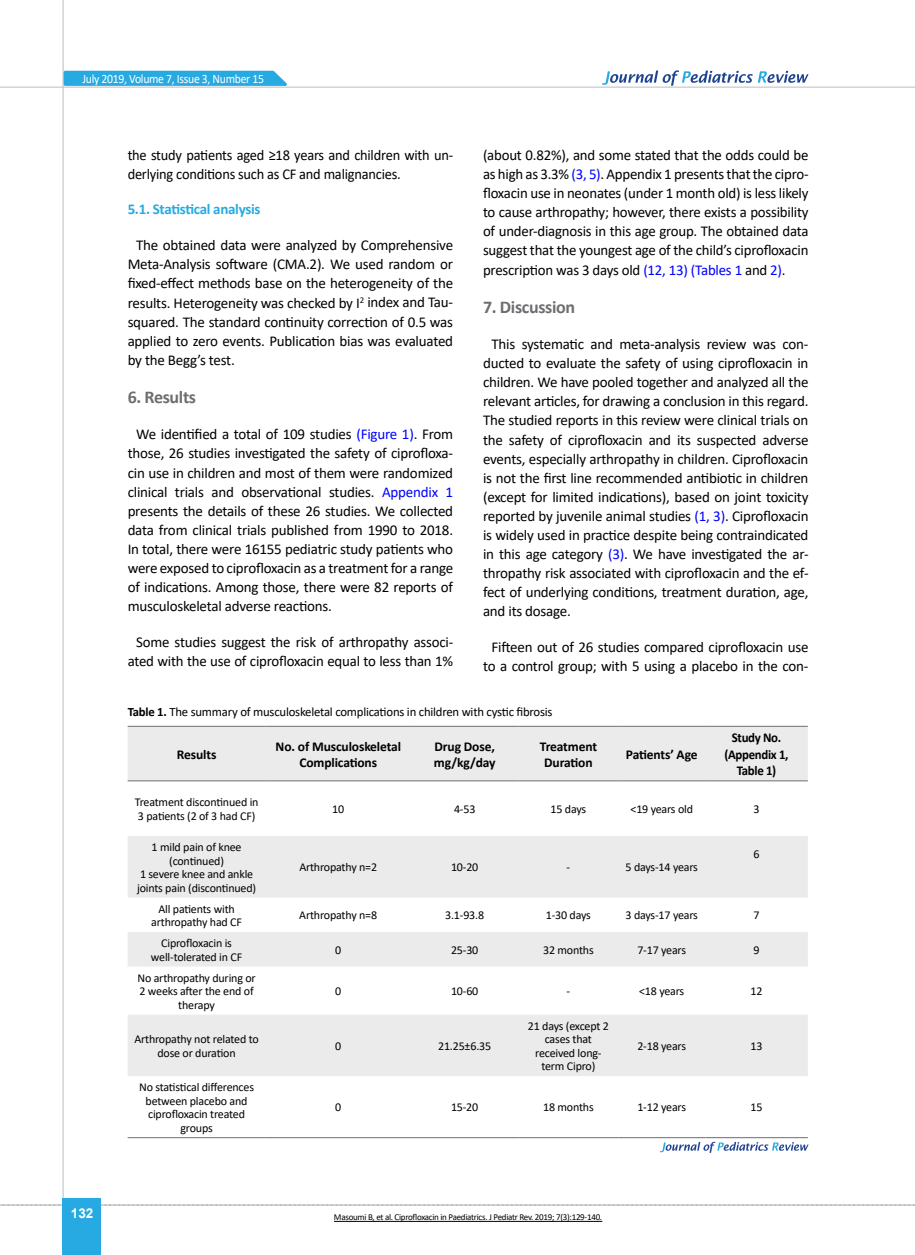
<style>
.page{position:relative;width:915px;height:1255px;background:#fff}
.page>*{position:absolute;margin:0;border:0;box-sizing:border-box;transform-origin:0 0}
.t1{font:700 18px "Calibri";letter-spacing:-.02em;color:#6d6e71}
.t2{font:15px/19px "Calibri";letter-spacing:-.015em;color:#000;text-align:justify}
.t3{font:15px/19px "Calibri";letter-spacing:-.015em;color:#000;scale:.96 1}
.t4{font:700 15px "Calibri";letter-spacing:-.02em;color:#27aae1}
.t5{font:700 13.5px/16.2px "Calibri";letter-spacing:-.01em;color:#000;text-align:center}
.t6{font:700 13.5px/16.2px "Calibri";letter-spacing:-.01em;color:#000;text-align:center;scale:.95 1}
.t7{font:700 13.5px "Arial";color:#fff}
.t8{font:12.75px "Calibri";letter-spacing:-.015em;color:#000}
.t9{font:12.75px "Calibri";letter-spacing:-.025em;color:#fff;scale:.92 1}
.t10{font:12px/13.5px "Calibri";letter-spacing:-.015em;color:#000;text-align:center}
.t11{font:9px "Calibri";letter-spacing:-.03em;color:#000}
.s1{color:#00f}
.s2{font-weight:700}
</style>
<div class="page">
<svg style="left:0;top:1204px;width:915px;height:1px"></svg>
<hr style="left:62px;top:0;width:2px;height:1254px;background:#c2c4c6">
<hr style="left:0;top:87px;width:914px;height:1px;background:#c2c4c6">
<div style="left:63px;top:1198px;width:38px;height:56px;background:#27aae1"></div>
<svg style="left:62px;top:69px;width:231px;height:18px;background:#51b9e5"></svg>
<svg style="left:602px;top:70px;width:206px;height:16px"></svg>
<svg style="left:128px;top:727px;width:679px;height:349px;fill:#ebebec"></svg>
<hr style="left:705px;top:726px;width:102px;height:1px;background:#6d6e71">
<hr style="left:618px;top:726px;width:87px;height:1px;background:#6d6e71">
<hr style="left:518px;top:726px;width:100px;height:1px;background:#6d6e71">
<hr style="left:411px;top:726px;width:107px;height:1px;background:#6d6e71">
<hr style="left:265px;top:726px;width:146px;height:1px;background:#6d6e71">
<hr style="left:128px;top:726px;width:137px;height:1px;background:#6d6e71">
<hr style="left:705px;top:780px;width:102px;height:1px;background:#6d6e71">
<hr style="left:618px;top:780px;width:87px;height:1px;background:#6d6e71">
<hr style="left:518px;top:780px;width:100px;height:1px;background:#6d6e71">
<hr style="left:411px;top:780px;width:107px;height:1px;background:#6d6e71">
<hr style="left:265px;top:780px;width:146px;height:1px;background:#6d6e71">
<hr style="left:128px;top:780px;width:137px;height:1px;background:#6d6e71">
<hr style="left:705px;top:1137px;width:102px;height:1px;background:#6d6e71">
<hr style="left:618px;top:1137px;width:87px;height:1px;background:#6d6e71">
<hr style="left:518px;top:1137px;width:100px;height:1px;background:#6d6e71">
<hr style="left:411px;top:1137px;width:107px;height:1px;background:#6d6e71">
<hr style="left:265px;top:1137px;width:146px;height:1px;background:#6d6e71">
<hr style="left:128px;top:1137px;width:137px;height:1px;background:#6d6e71">
<svg style="left:660px;top:1141px;width:148px;height:11px"></svg>
<hr style="left:334px;top:1220px;width:268px;height:1px;background:#000">
<p class="t9" style="left:82px;top:69px;width:199px">July 2019, Volume 7, Issue 3, Number 15</p>
<p class="t2" style="left:483px;top:145px;width:327px">(about 0.82%), and some stated that the odds could be as high as 3.3% <span class="s1">(3, 5)</span>. Appendix 1 presents that the cipro&shy;floxacin use in neonates (under 1 month old) is less likely to cause arthropathy; however, there exists a possibility of under-diagnosis in this age group. The obtained data suggest that the youngest age of the child’s ciprofloxacin prescription was 3 days old <span class="s1">(12, 13) (Tables 1</span> and <span class="s1">2)</span>.</p>
<p class="t1" style="left:483px;top:294px;width:93px">7. Discussion</p>
<p class="t2" style="left:483px;top:334px;width:327px;text-indent:9px">This systematic and meta-analysis review was con&shy;ducted to evaluate the safety of using ciprofloxacin in children. We have pooled together and analyzed all the relevant articles, for drawing a conclusion in this regard.<br>The studied reports in this review were clinical trials on the safety of ciprofloxacin and its suspected adverse events, especially arthropathy in children. Ciprofloxacin is not the first line recommended antibiotic in children (except for limited indications), based on joint toxicity reported by juvenile animal studies <span class="s1">(1, 3)</span>. Ciprofloxacin is widely used in practice despite being contraindicated in this age category <span class="s1">(3)</span>. We have investigated the ar&shy;thropathy risk associated with ciprofloxacin and the ef&shy;fect of underlying conditions, treatment duration, age, and its dosage.</p>
<p class="t2" style="left:483px;top:637px;width:327px;text-align:center">Fifteen out of 26 studies compared ciprofloxacin use to a control group; with 5 using a placebo in the con-</p>
<p class="t8" style="left:128px;top:702px;width:426px"><span class="s2">Table 1.</span> The summary of musculoskeletal complications in children with cystic fibrosis</p>
<p class="t6" style="left:724px;top:729px;width:69px">Study No. (Appendix 1,<br>Table 1)</p>
<p class="t3" style="left:128px;top:145px;width:340px">the study patients aged ≥18 years and children with un&shy;derlying conditions such as CF and malignancies.</p>
<p class="t4" style="left:128px;top:199px;width:134px">5.1. Statistical analysis</p>
<p class="t2" style="left:128px;top:235px;width:327px;text-indent:9px">The obtained data were analyzed by Comprehensive Meta-Analysis software (CMA.2). We used random or fixed-effect methods base on the heterogeneity of the results. Heterogeneity was checked by I<sup>2</sup> index and Tau&shy;squared. The standard continuity correction of 0.5 was applied to zero events. Publication bias was evaluated by the Begg’s test.</p>
<p class="t1" style="left:128px;top:384px;width:70px">6. Results</p>
<p class="t2" style="left:128px;top:424px;width:327px;text-indent:9px">We identified a total of 109 studies <span class="s1">(Figure 1)</span>. From those, 26 studies investigated the safety of ciprofloxa&shy;cin use in children and most of them were randomized clinical trials and observational studies. <span class="s1">Appendix 1 </span>presents the details of these 26 studies. We collected data from clinical trials published from 1990 to 2018.<br>In total, there were 16155 pediatric study patients who were exposed to ciprofloxacin as a treatment for a range of indications. Among those, there were 82 reports of musculoskeletal adverse reactions.</p>
<p class="t2" style="left:128px;top:632px;width:327px;text-align:center">Some studies suggest the risk of arthropathy associ&shy;ated with the use of ciprofloxacin equal to less than 1%</p>
<p class="t5" style="left:275px;top:737px;width:127px">No. of Musculoskeletal<br>Complications</p>
<p class="t5" style="left:433px;top:737px;width:63px;text-align:left">Drug Dose, mg/kg/day</p>
<p class="t5" style="left:539px;top:737px;width:59px">Treatment<br>Duration</p>
<p class="t5" style="left:625px;top:745px;width:73px">Patients’ Age</p>
<p class="t5" style="left:177px;top:745px;width:41px">Results</p>
<p class="t7" style="left:71px;top:1203px;width:24px">132</p>
<p class="t10" style="left:135px;top:795px;width:125px;text-align:left">Treatment discontinued in<br>3 patients (2 of 3 had CF)</p>
<p class="t10" style="left:137px;top:840px;width:121px">1 mild pain of knee (continued)<br>1 severe knee and ankle joints pain (discontinued)</p>
<p class="t10" style="left:151px;top:901px;width:92px">All patients with arthropathy had CF</p>
<p class="t10" style="left:151px;top:936px;width:93px">Ciprofloxacin is well-tolerated in CF</p>
<p class="t10" style="left:137px;top:970px;width:120px">No arthropathy during or<br>2 weeks after the end of therapy</p>
<p class="t10" style="left:134px;top:1032px;width:126px">Arthropathy not related to dose or duration</p>
<p class="t10" style="left:139px;top:1080px;width:116px">No statistical differences between placebo and ciprofloxacin treated groups</p>
<p class="t10" style="left:332px;top:801px;width:13px">10</p>
<p class="t10" style="left:454px;top:801px;width:23px">4-53</p>
<p class="t10" style="left:550px;top:801px;width:37px">15 days</p>
<p class="t10" style="left:630px;top:801px;width:64px">&lt;19 years old</p>
<p class="t10" style="left:753px;top:801px;width:8px">3</p>
<p class="t10" style="left:299px;top:860px;width:79px">Arthropathy n=2</p>
<p class="t10" style="left:451px;top:860px;width:29px">10-20</p>
<p class="t10" style="left:566px;top:860px;width:5px">-</p>
<p class="t10" style="left:625px;top:860px;width:74px">5 days-14 years</p>
<p class="t10" style="left:753px;top:846px;width:8px">6</p>
<p class="t10" style="left:299px;top:908px;width:79px">Arthropathy n=8</p>
<p class="t10" style="left:445px;top:908px;width:40px">3.1-93.8</p>
<p class="t10" style="left:545px;top:908px;width:47px">1-30 days</p>
<p class="t10" style="left:625px;top:908px;width:74px">3 days-17 years</p>
<p class="t10" style="left:753px;top:908px;width:8px">7</p>
<p class="t10" style="left:335px;top:942px;width:8px">0</p>
<p class="t10" style="left:451px;top:942px;width:29px">25-30</p>
<p class="t10" style="left:543px;top:942px;width:52px">32 months</p>
<p class="t10" style="left:637px;top:942px;width:50px">7-17 years</p>
<p class="t10" style="left:753px;top:942px;width:8px">9</p>
<p class="t10" style="left:335px;top:984px;width:8px">0</p>
<p class="t10" style="left:451px;top:984px;width:29px">10-60</p>
<p class="t10" style="left:566px;top:984px;width:5px">-</p>
<p class="t10" style="left:639px;top:984px;width:47px">&lt;18 years</p>
<p class="t10" style="left:750px;top:984px;width:13px">12</p>
<p class="t10" style="left:335px;top:1038px;width:8px">0</p>
<p class="t10" style="left:438px;top:1038px;width:54px">21.25±6.35</p>
<p class="t10" style="left:527px;top:1018px;width:83px">21 days (except 2 cases that received long&shy;term Cipro)</p>
<p class="t10" style="left:637px;top:1038px;width:50px">2-18 years</p>
<p class="t10" style="left:750px;top:1038px;width:13px">13</p>
<p class="t10" style="left:335px;top:1100px;width:8px">0</p>
<p class="t10" style="left:451px;top:1100px;width:29px">15-20</p>
<p class="t10" style="left:543px;top:1100px;width:52px">18 months</p>
<p class="t10" style="left:637px;top:1100px;width:50px">1-12 years</p>
<p class="t10" style="left:750px;top:1100px;width:13px">15</p>
<p class="t11" style="left:334px;top:1210px;width:270px">Masoumi B, et al. Ciprofloxacin in Paediatrics. J Pediatr Rev. 2019; 7(3):129-140.</p>
</div>
